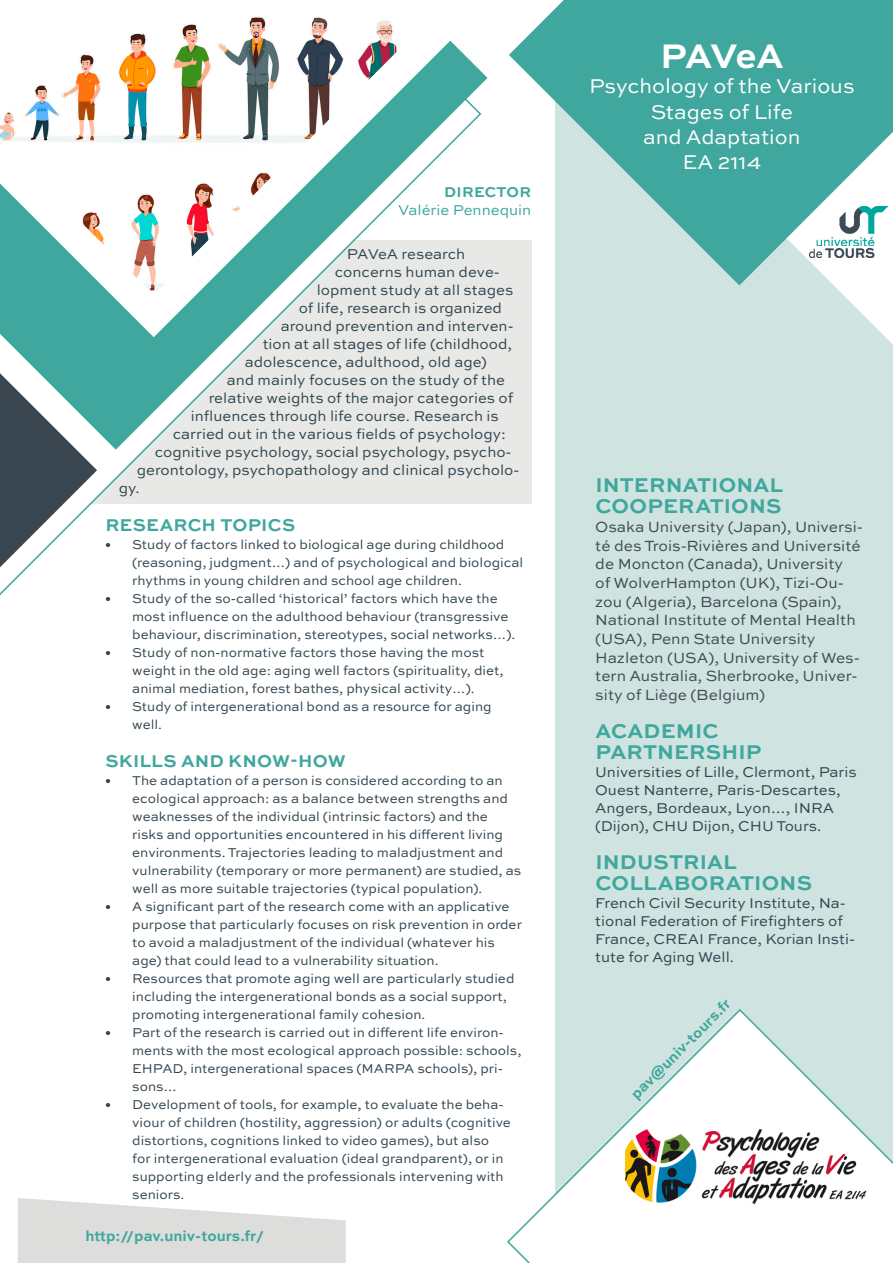
<style>
.page{position:relative;width:893px;height:1263px;background:#fff}
.page>*{position:absolute;margin:0;border:0;box-sizing:border-box;transform-origin:0 0}
.acronyme_du_labo{font:700 36px "Sweet Sans Pro";letter-spacing:-.045em;color:#fff}
.titre_vert{font:700 21px/21px "Sweet Sans Pro";letter-spacing:.01em;color:#3fa79d}
.nom_du_labo{font:21px/25.2px "Sweet Sans Pro";color:#fff;text-align:center}
.titre_vert-2{font:700 18px "Sweet Sans Pro";letter-spacing:.01em;color:#3fa79d}
.paragraphe_classique{font:15.6px/18.6px "Sweet Sans Pro";color:#424a54}
.paragraphe_classique-2{font:15px/18px "Sweet Sans Pro";color:#334550}
.lien_site_internet{font:700 15px "Sweet Sans Pro";color:#3fa79d}
.mail{font:700 15px "Sweet Sans Pro";color:#3fa79d}
.titre_chapeau{font:15px "Sweet Sans Pro";color:#3fa79d}
.titre_chapeau-2{font:700 15px "Sweet Sans Pro";letter-spacing:.02em;color:#3fa79d}
.t1{font:13.5px/18px "Sweet Sans Pro";color:#334550}
</style>
<div class="page">
<div style="left:0;top:240px;width:531px;height:264px;background:#e8e9e7"></div>
<div style="left:556px;top:66px;width:337px;height:1197px;background:#cfe3e1"></div>
<svg style="left:0;top:450px;width:145px;height:146px"></svg>
<svg style="left:0;top:358px;width:237px;height:92px"></svg>
<svg style="left:0;top:373px;width:97px;height:194px"></svg>
<svg style="left:0;top:17px;width:556px;height:341px"></svg>
<svg style="left:739px;top:285px;width:154px;height:59px"></svg>
<svg style="left:509px;top:0;width:384px;height:285px;fill:#3fa79d"></svg>
<svg style="left:507px;top:1008px;width:386px;height:255px"></svg>
<svg style="left:18px;top:1198px;width:328px;height:65px"></svg>
<p class="titre_chapeau-2" style="left:444px;top:180px;width:89px">DIRECTOR</p>
<p class="titre_chapeau" style="left:398px;top:199px;width:135px">Valérie Pennequin</p>
<p class="paragraphe_classique-2" style="left:347px;top:245px;width:120px">PAVeA research</p>
<p class="paragraphe_classique-2" style="left:335px;top:263px;width:167px">concerns human deve-</p>
<p class="paragraphe_classique-2" style="left:317px;top:281px;width:198px">lopment study at all stages</p>
<p class="paragraphe_classique-2" style="left:299px;top:299px;width:205px">of life, research is organized</p>
<p class="paragraphe_classique-2" style="left:281px;top:317px;width:234px">around prevention and interven-</p>
<p class="paragraphe_classique-2" style="left:263px;top:335px;width:251px">tion at all stages of life (childhood,</p>
<p class="paragraphe_classique-2" style="left:245px;top:353px;width:244px">adolescence, adulthood, old age)</p>
<p class="paragraphe_classique-2" style="left:227px;top:371px;width:280px">and mainly focuses on the study of the</p>
<p class="paragraphe_classique-2" style="left:209px;top:389px;width:306px">relative weights of the major categories of</p>
<p class="paragraphe_classique-2" style="left:191px;top:407px;width:309px">influences through life course. Research is</p>
<p class="paragraphe_classique-2" style="left:173px;top:425px;width:335px">carried out in the various fields of psychology:</p>
<p class="paragraphe_classique-2" style="left:155px;top:443px;width:358px">cognitive psychology, social psychology, psycho-</p>
<p class="paragraphe_classique-2" style="left:137px;top:461px;width:384px">gerontology, psychopathology and clinical psycholo-</p>
<p class="paragraphe_classique-2" style="left:119px;top:479px;width:22px">gy.</p>
<p class="titre_vert-2" style="left:105px;top:511px;width:191px">RESEARCH TOPICS</p>
<p class="t1" style="left:132px;top:535px;width:392px;text-indent:-27px">• Study of factors linked to biological age during childhood (reasoning, judgment…) and of psychological and biological rhythms in young children and school age children.</p>
<p class="t1" style="left:132px;top:589px;width:385px;text-indent:-27px">• Study of the so-called ‘historical’ factors which have the most influence on the adulthood behaviour (transgressive behaviour, discrimination, stereotypes, social networks…).</p>
<p class="t1" style="left:132px;top:643px;width:373px;text-indent:-27px">• Study of non-normative factors those having the most weight in the old age: aging well factors (spirituality, diet, animal mediation, forest bathes, physical activity…).</p>
<p class="t1" style="left:132px;top:697px;width:361px;text-indent:-27px">• Study of intergenerational bond as a resource for aging well.</p>
<p class="titre_vert-2" style="left:105px;top:747px;width:242px">SKILLS AND KNOW-HOW</p>
<p class="t1" style="left:132px;top:771px;width:391px;text-indent:-27px">• The adaptation of a person is considered according to an ecological approach: as a balance between strengths and weaknesses of the individual (intrinsic factors) and the risks and opportunities encountered in his different living environments. Trajectories leading to maladjustment and vulnerability (temporary or more permanent) are studied, as well as more suitable trajectories (typical population).</p>
<p class="t1" style="left:132px;top:897px;width:391px;text-indent:-27px">• A significant part of the research come with an applicative purpose that particularly focuses on risk prevention in order to avoid a maladjustment of the individual (whatever his age) that could lead to a vulnerability situation.</p>
<p class="t1" style="left:132px;top:969px;width:384px;text-indent:-27px">• Resources that promote aging well are particularly studied including the intergenerational bonds as a social support, promoting intergenerational family cohesion.</p>
<p class="t1" style="left:132px;top:1023px;width:391px;text-indent:-27px">• Part of the research is carried out in different life environ&shy;ments with the most ecological approach possible: schools, EHPAD, intergenerational spaces (MARPA schools), pri&shy;sons…</p>
<p class="t1" style="left:132px;top:1095px;width:380px;text-indent:-27px">• Development of tools, for example, to evaluate the beha&shy;viour of children (hostility, aggression) or adults (cognitive distortions, cognitions linked to video games), but also for intergenerational evaluation (ideal grandparent), or in supporting elderly and the professionals intervening with seniors.</p>
<p class="lien_site_internet" style="left:85px;top:1224px;width:180px">http://pav.univ-tours.fr/</p>
<p class="acronyme_du_labo" style="left:660px;top:29px;width:125px">PAVeA</p>
<p class="nom_du_labo" style="left:589px;top:73px;width:267px">Psychology of the Various<br>Stages of Life<br>and Adaptation</p>
<p class="nom_du_labo" style="left:682px;top:148px;width:80px">EA 2114</p>
<p class="titre_vert" style="left:595px;top:474px;width:189px">INTERNATIONAL<br>COOPERATIONS</p>
<p class="paragraphe_classique" style="left:595px;top:517px;width:269px">Osaka University (Japan), Universi&shy;té des Trois-Rivières and Université de Moncton (Canada), University<br>of WolverHampton (UK), Tizi-Ou&shy;zou (Algeria), Barcelona (Spain), National Institute of Mental Health (USA), Penn State University Hazleton (USA), University of Wes&shy;tern Australia, Sherbrooke, Univer&shy;sity of Liège (Belgium)</p>
<p class="titre_vert" style="left:595px;top:719px;width:167px">ACADEMIC<br>PARTNERSHIP</p>
<p class="paragraphe_classique-2" style="left:595px;top:762px;width:263px">Universities of Lille, Clermont, Paris Ouest Nanterre, Paris-Descartes, Angers, Bordeaux, Lyon…, INRA (Dijon), CHU Dijon, CHU Tours.</p>
<p class="titre_vert" style="left:595px;top:850px;width:218px">INDUSTRIAL<br>COLLABORATIONS</p>
<p class="paragraphe_classique-2" style="left:595px;top:893px;width:261px">French Civil Security Institute, Na&shy;tional Federation of Firefighters of France, CREAI France, Korian Insti&shy;tute for Aging Well.</p>
<p class="mail" style="left:625px;top:1088px;width:136px;rotate:-45deg">pav@univ-tours.fr</p>
</div>
